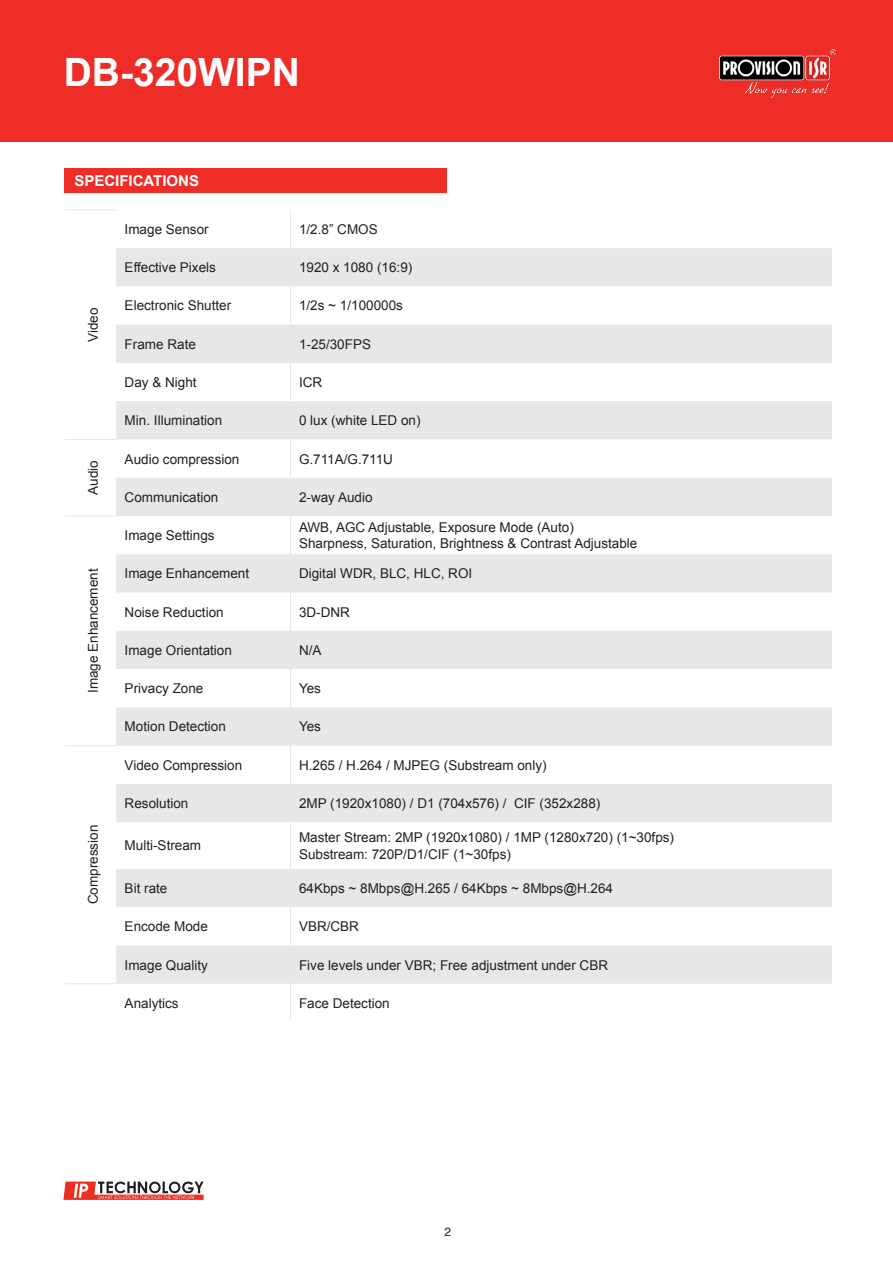
<style>
.page{position:relative;width:893px;height:1263px;background:#fff}
.page>*{position:absolute;margin:0;border:0;box-sizing:border-box;transform-origin:0 0}
.t1{font:700 39px "Arial";color:#fff}
.t2{font:700 15px "Arial";color:#fff}
.t3{font:13.5px "Arial";color:#231f20}
.t4{font:12px "Helvetica";color:#231f20}
</style>
<div class="page">
<div style="left:0;top:0;width:893px;height:141px;background:#ee2d28"></div>
<svg style="left:116px;top:248px;width:716px;height:736px;fill:#e6e7e9"></svg>
<hr style="left:290px;top:210px;width:1px;height:38px;background:#e6e7e9">
<hr style="left:290px;top:248px;width:1px;height:38px;background:#e6e7e9">
<hr style="left:290px;top:286px;width:1px;height:39px;background:#e6e7e9">
<hr style="left:290px;top:325px;width:1px;height:38px;background:#e6e7e9">
<hr style="left:290px;top:363px;width:1px;height:38px;background:#e6e7e9">
<hr style="left:290px;top:401px;width:1px;height:38px;background:#e6e7e9">
<hr style="left:290px;top:439px;width:1px;height:39px;background:#e6e7e9">
<hr style="left:290px;top:478px;width:1px;height:38px;background:#e6e7e9">
<hr style="left:290px;top:516px;width:1px;height:38px;background:#e6e7e9">
<hr style="left:290px;top:554px;width:1px;height:38px;background:#e6e7e9">
<hr style="left:290px;top:592px;width:1px;height:39px;background:#e6e7e9">
<hr style="left:290px;top:631px;width:1px;height:38px;background:#e6e7e9">
<hr style="left:290px;top:669px;width:1px;height:38px;background:#e6e7e9">
<hr style="left:290px;top:707px;width:1px;height:39px;background:#e6e7e9">
<hr style="left:290px;top:746px;width:1px;height:38px;background:#e6e7e9">
<hr style="left:290px;top:784px;width:1px;height:38px;background:#e6e7e9">
<hr style="left:290px;top:822px;width:1px;height:47px;background:#e6e7e9">
<hr style="left:290px;top:869px;width:1px;height:38px;background:#e6e7e9">
<hr style="left:290px;top:907px;width:1px;height:38px;background:#e6e7e9">
<hr style="left:290px;top:945px;width:1px;height:39px;background:#e6e7e9">
<hr style="left:290px;top:984px;width:1px;height:38px;background:#e6e7e9">
<hr style="left:65px;top:209px;width:51px;height:1px;background:#e6e7e9">
<hr style="left:65px;top:439px;width:51px;height:1px;background:#e6e7e9">
<hr style="left:65px;top:516px;width:51px;height:1px;background:#e6e7e9">
<hr style="left:65px;top:745px;width:51px;height:1px;background:#e6e7e9">
<hr style="left:65px;top:983px;width:51px;height:1px;background:#e6e7e9">
<div style="left:64px;top:168px;width:382px;height:25px;background:#ee2d28"></div>
<img style="left:719px;top:50px;width:117px;height:47px">
<svg style="left:63px;top:1181px;width:141px;height:19px"></svg>
<p class="t1" style="left:64px;top:46px;width:238px">DB-320WIPN</p>
<p class="t2" style="left:74px;top:171px;width:126px">SPECIFICATIONS</p>
<p class="t3" style="left:84px;top:342px;width:36px;rotate:-90deg">Video</p>
<p class="t3" style="left:84px;top:495px;width:36px;rotate:-90deg">Audio</p>
<p class="t3" style="left:84px;top:693px;width:126px;rotate:-90deg">Image Enhancement</p>
<p class="t3" style="left:84px;top:904px;width:81px;rotate:-90deg">Compression</p>
<p class="t3" style="left:125px;top:220px;width:86px">Image Sensor</p>
<p class="t3" style="left:299px;top:220px;width:80px">1/2.8” CMOS</p>
<p class="t3" style="left:125px;top:259px;width:93px">Effective Pixels</p>
<p class="t3" style="left:299px;top:259px;width:115px">1920 x 1080 (16:9)</p>
<p class="t3" style="left:125px;top:297px;width:108px">Electronic Shutter</p>
<p class="t3" style="left:299px;top:297px;width:105px">1/2s ~ 1/100000s</p>
<p class="t3" style="left:125px;top:335px;width:73px">Frame Rate</p>
<p class="t3" style="left:299px;top:335px;width:74px">1-25/30FPS</p>
<p class="t3" style="left:125px;top:373px;width:74px">Day &amp; Night</p>
<p class="t3" style="left:299px;top:373px;width:25px">ICR</p>
<p class="t3" style="left:125px;top:412px;width:99px">Min. Illumination</p>
<p class="t3" style="left:299px;top:412px;width:123px">0 lux (white LED on)</p>
<p class="t3" style="left:125px;top:450px;width:116px">Audio compression</p>
<p class="t3" style="left:299px;top:450px;width:96px">G.711A/G.711U</p>
<p class="t3" style="left:125px;top:488px;width:95px">Communication</p>
<p class="t3" style="left:299px;top:488px;width:75px">2-way Audio</p>
<p class="t3" style="left:125px;top:526px;width:92px">Image Settings</p>
<p class="t3" style="left:299px;top:518px;width:276px">AWB, AGC Adjustable, Exposure Mode (Auto)</p>
<p class="t3" style="left:299px;top:535px;width:340px">Sharpness, Saturation, Brightness &amp; Contrast Adjustable</p>
<p class="t3" style="left:125px;top:565px;width:126px">Image Enhancement</p>
<p class="t3" style="left:299px;top:565px;width:175px">Digital WDR, BLC, HLC, ROI</p>
<p class="t3" style="left:125px;top:603px;width:101px">Noise Reduction</p>
<p class="t3" style="left:299px;top:603px;width:52px">3D-DNR</p>
<p class="t3" style="left:125px;top:641px;width:109px">Image Orientation</p>
<p class="t3" style="left:299px;top:641px;width:24px">N/A</p>
<p class="t3" style="left:125px;top:679px;width:80px">Privacy Zone</p>
<p class="t3" style="left:299px;top:679px;width:24px">Yes</p>
<p class="t3" style="left:125px;top:718px;width:103px">Motion Detection</p>
<p class="t3" style="left:299px;top:718px;width:24px">Yes</p>
<p class="t3" style="left:125px;top:756px;width:119px">Video Compression</p>
<p class="t3" style="left:299px;top:756px;width:249px">H.265 / H.264 / MJPEG (Substream only)</p>
<p class="t3" style="left:125px;top:794px;width:65px">Resolution</p>
<p class="t3" style="left:299px;top:794px;width:303px">2MP (1920x1080) / D1 (704x576) / CIF (352x288)</p>
<p class="t3" style="left:125px;top:837px;width:78px">Multi-Stream</p>
<p class="t3" style="left:299px;top:829px;width:377px">Master Stream: 2MP (1920x1080) / 1MP (1280x720) (1~30fps)</p>
<p class="t3" style="left:299px;top:845px;width:213px">Substream: 720P/D1/CIF (1~30fps)</p>
<p class="t3" style="left:125px;top:879px;width:44px">Bit rate</p>
<p class="t3" style="left:299px;top:879px;width:316px">64Kbps ~ 8Mbps@H.265 / 64Kbps ~ 8Mbps@H.264</p>
<p class="t3" style="left:125px;top:918px;width:85px">Encode Mode</p>
<p class="t3" style="left:299px;top:918px;width:62px">VBR/CBR</p>
<p class="t3" style="left:125px;top:956px;width:85px">Image Quality</p>
<p class="t3" style="left:299px;top:956px;width:311px">Five levels under VBR; Free adjustment under CBR</p>
<p class="t3" style="left:125px;top:994px;width:56px">Analytics</p>
<p class="t3" style="left:299px;top:994px;width:92px">Face Detection</p>
<p class="t4" style="left:444px;top:1222px;width:8px">2</p>
</div>
